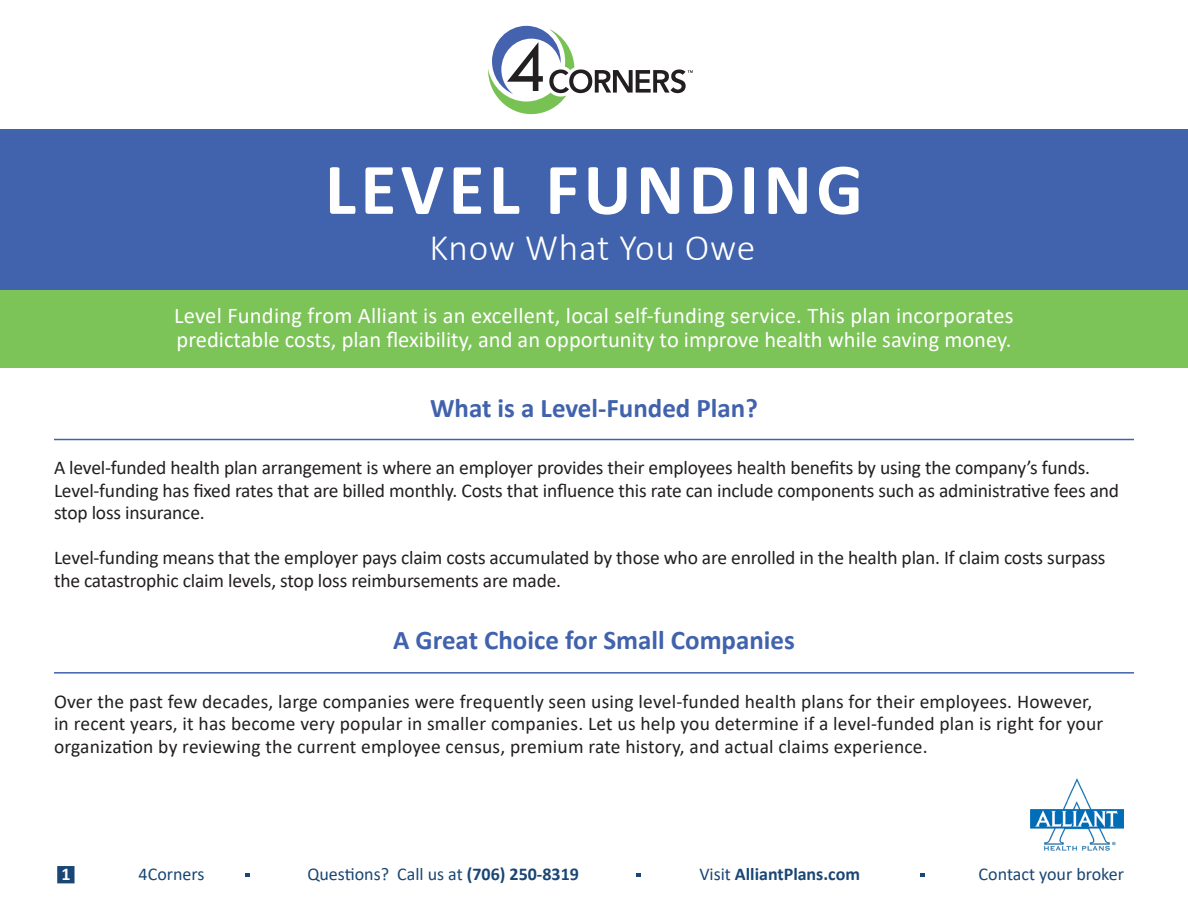
<style>
.page{position:relative;width:1188px;height:918px;background:#fff}
.page>*{position:absolute;margin:0;border:0;box-sizing:border-box;transform-origin:0 0}
.t1{font:700 73.5px "Calibri";letter-spacing:.06em;color:#fff}
.t2{font:300 37.5px "Calibri";letter-spacing:.02em;color:#fff}
.t3{font:700 27px "Calibri";color:#4162ac}
.t4{font:22.5px "Calibri";color:#fff}
.t5{font:19.5px/22.5px "Calibri";letter-spacing:-.01em;color:#231f20}
.t6{font:19.5px/22.5px "Calibri";letter-spacing:.01em;color:#231f20}
.t7{font:18px "Calibri";color:#194674}
.t8{font:700 18px "Calibri";color:#194674}
.t9{font:700 18px "Calibri";color:#fff}
.s1{font-weight:700}
.s2{font-weight:400}
</style>
<div class="page">
<div style="left:0;top:209px;width:1188px;height:159px;background:#7cc358"></div>
<div style="left:0;top:129px;width:1188px;height:160px;background:#4162ac"></div>
<hr style="left:54px;top:439px;width:1080px;height:1px;background:#4162ac">
<hr style="left:54px;top:672px;width:1080px;height:2px;background:#4162ac">
<svg style="left:488px;top:26px;width:205px;height:88px"></svg>
<img style="left:1030px;top:778px;width:93px;height:73px">
<div style="left:57px;top:866px;width:18px;height:17px;background:#194674;border:2px solid #194674"></div>
<svg style="left:246px;top:873px;width:4px;height:4px"></svg>
<svg style="left:636px;top:873px;width:5px;height:4px"></svg>
<svg style="left:921px;top:873px;width:4px;height:4px"></svg>
<p class="t1" style="left:325px;top:137px;width:540px">LEVEL FUNDING</p>
<p class="t2" style="left:430px;top:225px;width:327px">Know What You Owe</p>
<p class="t4" style="left:174px;top:300px;width:841px">Level Funding from Alliant is an excellent, local self-funding service. This plan incorporates</p>
<p class="t4" style="left:177px;top:324px;width:836px">predictable costs, plan flexibility, and an opportunity to improve health while saving money.</p>
<p class="t3" style="left:430px;top:389px;width:329px">What is a Level-Funded Plan?</p>
<p class="t5" style="left:54px;top:456px;width:1067px">A level-funded health plan arrangement is where an employer provides their employees health benefits by using the company’s funds.<br>Level-funding has fixed rates that are billed monthly. Costs that influence this rate can include components such as administrative fees and stop loss insurance.</p>
<p class="t5" style="left:54px;top:546px;width:1053px">Level-funding means that the employer pays claim costs accumulated by those who are enrolled in the health plan. If claim costs surpass the catastrophic claim levels, stop loss reimbursements are made.</p>
<p class="t3" style="left:393px;top:621px;width:403px">A Great Choice for Small Companies</p>
<p class="t6" style="left:54px;top:690px;width:1051px">Over the past few decades, large companies were frequently seen using level-funded health plans for their employees. However, in recent years, it has become very popular in smaller companies. Let us help you determine if a level-funded plan is right for your organization by reviewing the current employee census, premium rate history, and actual claims experience.</p>
<p class="t9" style="left:61px;top:861px;width:11px">1</p>
<p class="t7" style="left:139px;top:861px;width:67px">4Corners</p>
<p class="t7" style="left:307px;top:861px;width:273px">Questions? Call us at <span class="s1">(706) 250-8319</span></p>
<p class="t8" style="left:699px;top:861px;width:162px"><span class="s2">Visit</span> AlliantPlans.com</p>
<p class="t7" style="left:979px;top:861px;width:147px">Contact your broker</p>
</div>
